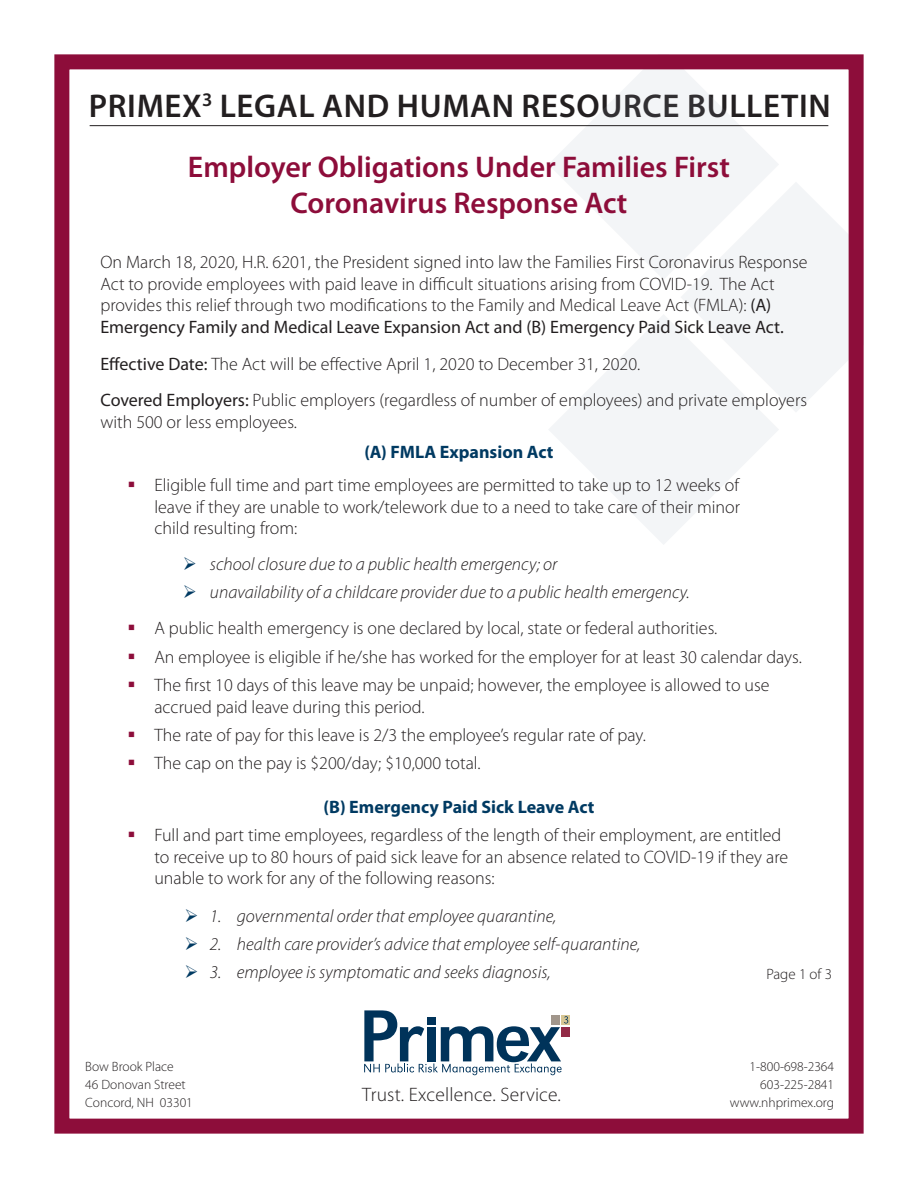
<style>
.page{position:relative;width:918px;height:1188px;background:#fff}
.page>*{position:absolute;margin:0;border:0;box-sizing:border-box;transform-origin:0 0}
.t1{font:600 33px "Myriad Pro";letter-spacing:.02em;color:#231f20}
.t2{font:600 30px/36px "Myriad Pro";color:#8d0d3a;text-align:center}
.t3{font:300 19.5px "Myriad Pro";letter-spacing:.01em;color:#231f20}
.t4{font:300 18px/21.6px "Myriad Pro";color:#231f20}
.t5{font:italic 300 18px "Myriad Pro";color:#231f20}
.t6{font:700 18px "Myriad Pro";color:#003a62}
.t7{font:300 15px "Myriad Pro";color:#231f20}
.t8{font:300 13.5px "Myriad Pro";color:#231f20}
.s1{font-weight:400}
.s2{color:#8d0d3a}
.s3{color:#003a62}
</style>
<div class="page">
<svg style="left:681px;top:183px;width:167px;height:229px;fill:#f3f5f7"></svg>
<svg style="left:548px;top:70px;width:231px;height:210px;fill:#f3f5f7"></svg>
<svg style="left:549px;top:314px;width:230px;height:230px;fill:#f3f5f7"></svg>
<div style="left:54px;top:54px;width:810px;height:1080px;border:15px solid #8d0d3a"></div>
<div style="left:562px;top:1027px;width:8px;height:9px;background:#922a46"></div>
<svg style="left:568px;top:1015px;width:2px;height:10px"></svg>
<svg style="left:364px;top:1010px;width:204px;height:65px"></svg>
<div style="left:427px;top:1017px;width:8px;height:8px;background:#00335a"></div>
<hr style="left:90px;top:125px;width:738px;height:1px;background:#231f20">
<p class="t1" style="left:89px;top:85px;width:744px">PRIMEX<sup>3</sup> LEGAL AND HUMAN RESOURCE BULLETIN</p>
<p class="t2" style="left:188px;top:148px;width:544px">Employer Obligations Under Families First<br>Coronavirus Response Act</p>
<p class="t4" style="left:100px;top:252px;width:709px">On March 18, 2020, H.R. 6201, the President signed into law the Families First Coronavirus Response Act to provide employees with paid leave in difficult situations arising from COVID-19. The Act provides this relief through two modifications to the Family and Medical Leave Act (FMLA): <span class="s1">(A)<br>Emergency Family and Medical Leave Expansion Act and (B) Emergency Paid Sick Leave Act.</span></p>
<p class="t4" style="left:100px;top:353px;width:541px"><span class="s1">Effective Date:</span> The Act will be effective April 1, 2020 to December 31, 2020.</p>
<p class="t4" style="left:100px;top:390px;width:708px"><span class="s1">Covered Employers:</span> Public employers (regardless of number of employees) and private employers with 500 or less employees.</p>
<p class="t6" style="left:365px;top:441px;width:190px">(A) FMLA Expansion Act</p>
<p class="t4" style="left:154px;top:475px;width:587px;text-align:justify;text-indent:-27px"><span class="s2">▪</span> Eligible full time and part time employees are permitted to take up to 12 weeks of leave if they are unable to work/telework due to a need to take care of their minor child resulting from:</p>
<p class="t5" style="left:183px;top:553px;width:376px"><span class="s3">➢</span> school closure due to a public health emergency; or</p>
<p class="t5" style="left:183px;top:581px;width:508px"><span class="s3">➢</span> unavailability of a childcare provider due to a public health emergency.</p>
<p class="t4" style="left:127px;top:618px;width:591px"><span class="s2">▪</span> A public health emergency is one declared by local, state or federal authorities.</p>
<p class="t4" style="left:127px;top:646px;width:676px"><span class="s2">▪</span> An employee is eligible if he/she has worked for the employer for at least 30 calendar days.</p>
<p class="t4" style="left:154px;top:675px;width:617px;text-indent:-27px"><span class="s2">▪</span> The first 10 days of this leave may be unpaid; however, the employee is allowed to use accrued paid leave during this period.</p>
<p class="t4" style="left:127px;top:725px;width:520px"><span class="s2">▪</span> The rate of pay for this leave is 2/3 the employee’s regular rate of pay.</p>
<p class="t4" style="left:127px;top:753px;width:355px"><span class="s2">▪</span> The cap on the pay is $200/day; $10,000 total.</p>
<p class="t6" style="left:323px;top:795px;width:273px">(B) Emergency Paid Sick Leave Act</p>
<p class="t4" style="left:154px;top:825px;width:635px;text-indent:-27px"><span class="s2">▪</span> Full and part time employees, regardless of the length of their employment, are entitled to receive up to 80 hours of paid sick leave for an absence related to COVID-19 if they are unable to work for any of the following reasons:</p>
<p class="t5" style="left:184px;top:905px;width:374px"><span class="s3">➢</span> 1. governmental order that employee quarantine,</p>
<p class="t5" style="left:184px;top:933px;width:458px"><span class="s3">➢</span> 2. health care provider’s advice that employee self-quarantine,</p>
<p class="t5" style="left:184px;top:961px;width:368px"><span class="s3">➢</span> 3. employee is symptomatic and seeks diagnosis,</p>
<p class="t7" style="left:766px;top:966px;width:67px">Page 1 of 3</p>
<p class="t8" style="left:85px;top:1060px;width:90px">Bow Brook Place</p>
<p class="t8" style="left:750px;top:1060px;width:86px">1-800-698-2364</p>
<p class="t8" style="left:85px;top:1078px;width:102px">46 Donovan Street</p>
<p class="t8" style="left:760px;top:1078px;width:75px">603-225-2841</p>
<p class="t8" style="left:85px;top:1096px;width:109px">Concord, NH 03301</p>
<p class="t8" style="left:730px;top:1096px;width:106px">www.nhprimex.org</p>
<p class="t3" style="left:362px;top:1084px;width:200px">Trust. Excellence. Service.</p>
</div>
